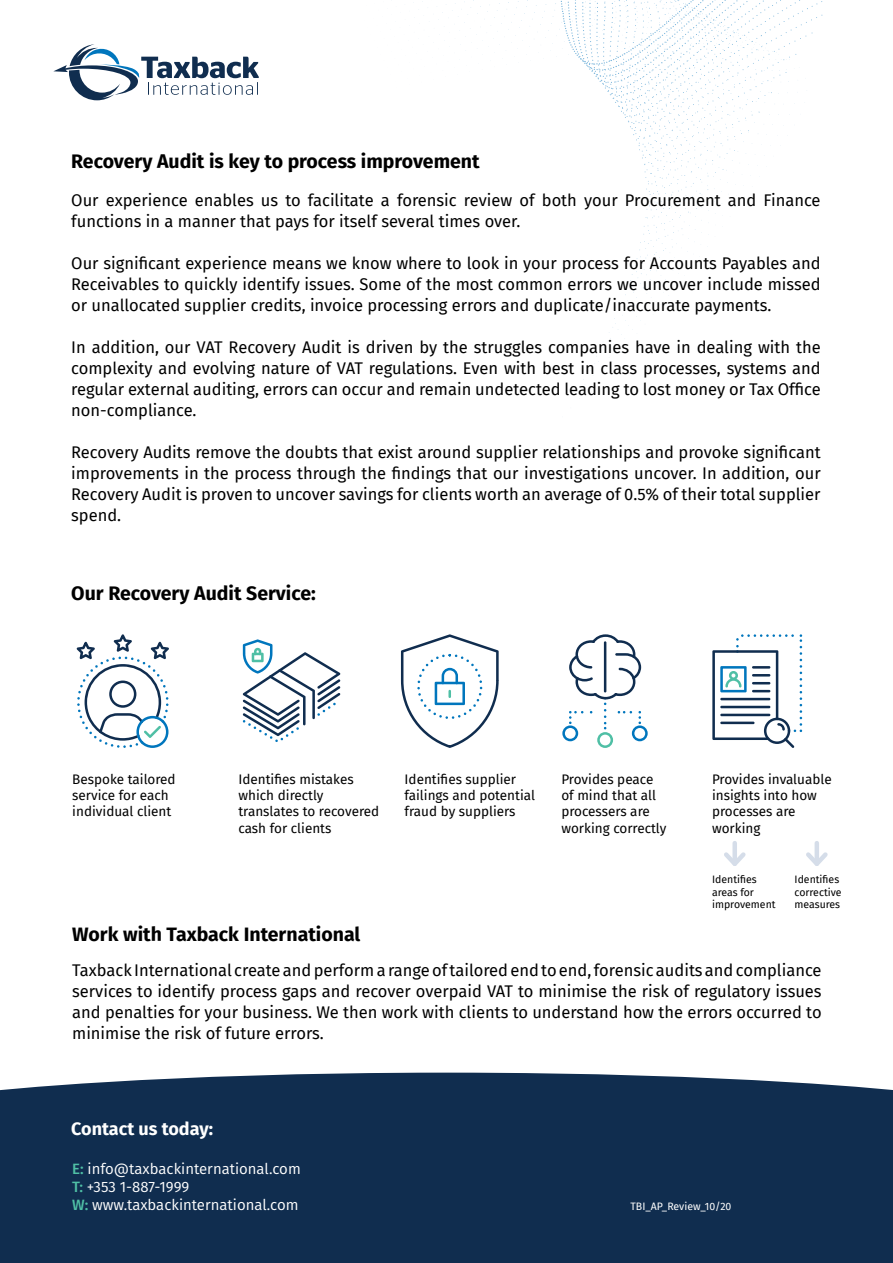
<style>
.page{position:relative;width:893px;height:1263px;background:#fff}
.page>*{position:absolute;margin:0;border:0;box-sizing:border-box;transform-origin:0 0}
.t1{font:700 19.5px "Fira Sans";color:#000}
.t2{font:700 18px "Fira Sans";color:#fff}
.t3{font:16.5px/21px "Fira Sans";color:#000;text-align:justify}
.t4{font:15px/18px "Fira Sans";color:#fff}
.t5{font:13.5px/16.2px "Fira Sans";color:#000}
.t6{font:10.5px/12.6px "Fira Sans";color:#000}
.t7{font:10.5px "Fira Sans";color:#fff}
.s1{font-weight:500;color:#4fbfa5}
</style>
<div class="page">
<svg style="left:499px;top:43px;width:298px;height:337px"></svg>
<svg style="left:53px;top:44px;width:206px;height:56px"></svg>
<div style="left:0;top:1073px;width:893px;height:190px;background:#102d4f"></div>
<svg style="left:77px;top:634px;width:92px;height:114px"></svg>
<svg style="left:243px;top:639px;width:97px;height:103px"></svg>
<svg style="left:401px;top:634px;width:98px;height:114px"></svg>
<svg style="left:562px;top:634px;width:86px;height:114px"></svg>
<svg style="left:712px;top:634px;width:90px;height:114px"></svg>
<div style="left:732px;top:843px;width:5px;height:21px;background:#d5dde9"></div>
<svg style="left:724px;top:848px;width:22px;height:18px"></svg>
<hr style="left:815px;top:843px;width:4px;height:21px;background:#d5dde9">
<svg style="left:806px;top:848px;width:22px;height:18px"></svg>
<p class="t1" style="left:71px;top:144px;width:410px">Recovery Audit is key to process improvement</p>
<p class="t3" style="left:71px;top:189px;width:751px">Our experience enables us to facilitate a forensic review of both your Procurement and Finance functions in a manner that pays for itself several times over.</p>
<p class="t3" style="left:71px;top:252px;width:751px">Our significant experience means we know where to look in your process for Accounts Payables and Receivables to quickly identify issues. Some of the most common errors we uncover include missed or unallocated supplier credits, invoice processing errors and duplicate/inaccurate payments.</p>
<p class="t3" style="left:71px;top:336px;width:751px">In addition, our VAT Recovery Audit is driven by the struggles companies have in dealing with the complexity and evolving nature of VAT regulations. Even with best in class processes, systems and regular external auditing, errors can occur and remain undetected leading to lost money or Tax Office non-compliance.</p>
<p class="t3" style="left:71px;top:441px;width:751px">Recovery Audits remove the doubts that exist around supplier relationships and provoke significant improvements in the process through the findings that our investigations uncover. In addition, our Recovery Audit is proven to uncover savings for clients worth an average of 0.5% of their total supplier spend.</p>
<p class="t1" style="left:71px;top:577px;width:246px">Our Recovery Audit Service:</p>
<p class="t5" style="left:72px;top:771px;width:105px">Bespoke tailored service for each individual client</p>
<p class="t5" style="left:238px;top:771px;width:142px">Identifies mistakes which directly translates to recovered cash for clients</p>
<p class="t5" style="left:405px;top:771px;width:132px">Identifies supplier failings and potential fraud by suppliers</p>
<p class="t5" style="left:561px;top:771px;width:107px">Provides peace of mind that all processers are working correctly</p>
<p class="t5" style="left:712px;top:771px;width:121px">Provides invaluable insights into how processes are working</p>
<p class="t6" style="left:712px;top:873px;width:65px">Identifies areas for improvement</p>
<p class="t6" style="left:795px;top:873px;width:49px">Identifies corrective measures</p>
<p class="t1" style="left:72px;top:917px;width:290px">Work with Taxback International</p>
<p class="t3" style="left:72px;top:959px;width:751px">Taxback International create and perform a range of tailored end to end, forensic audits and compliance services to identify process gaps and recover overpaid VAT to minimise the risk of regulatory issues and penalties for your business. We then work with clients to understand how the errors occurred to minimise the risk of future errors.</p>
<p class="t2" style="left:71px;top:1113px;width:143px">Contact us today:</p>
<p class="t4" style="left:72px;top:1159px;width:230px"><span class="s1">E:</span> info@taxbackinternational.com<br><span class="s1">T:</span> +353 1-887-1999<br><span class="s1">W:</span> www.taxbackinternational.com</p>
<p class="t7" style="left:630px;top:1198px;width:102px">TBI_AP_Review_10/20</p>
</div>
